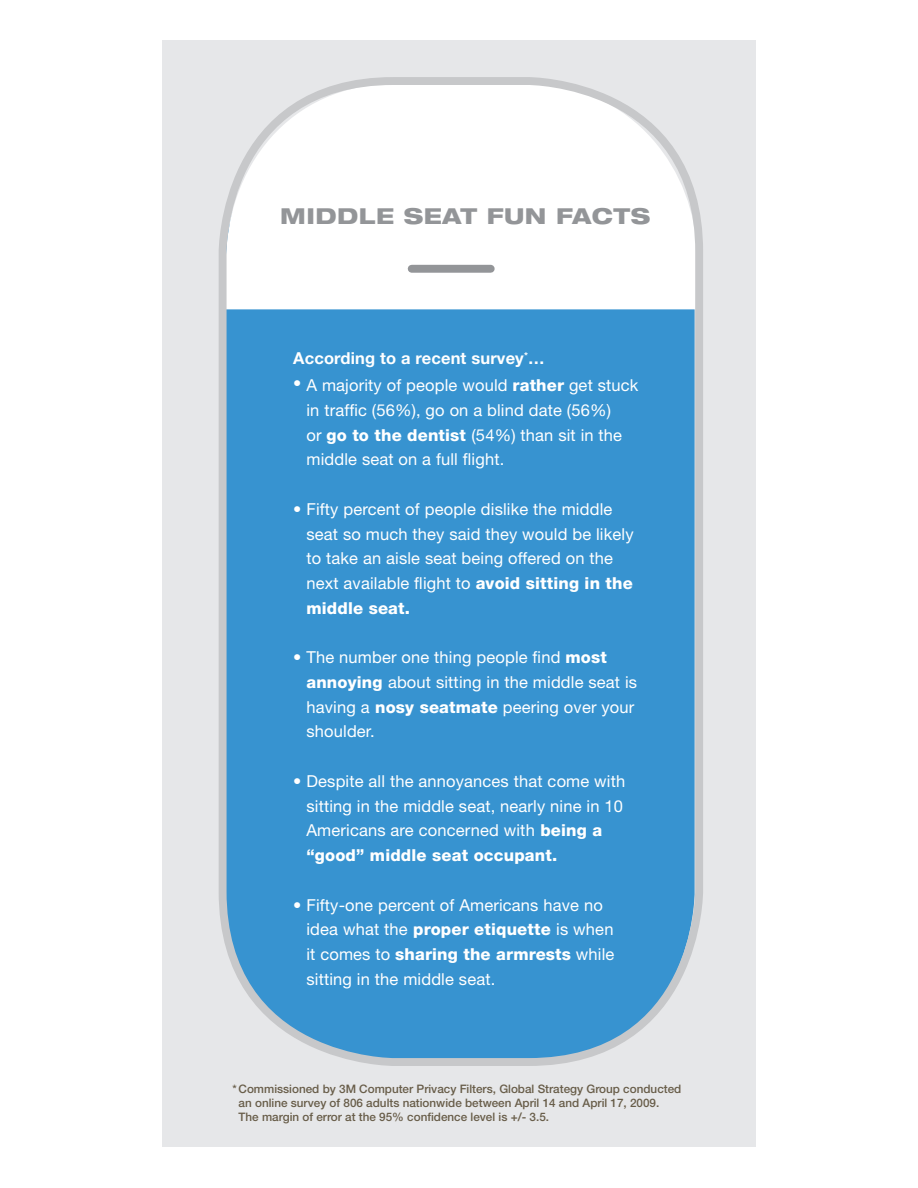
<style>
.page{position:relative;width:918px;height:1188px;background:#fff}
.page>*{position:absolute;margin:0;border:0;box-sizing:border-box;transform-origin:0 0}
.t1{font:800 expanded 22.05px "Helvetica Neue";letter-spacing:.025em;color:#939598}
.t2{font:16.5px/24.8px "Helvetica Neue";letter-spacing:.01em;color:#fff}
.t3{font:700 16.5px "Helvetica Neue";letter-spacing:.01em;color:#fff}
.t4{font:500 11.7px/14.1px "Helvetica Neue";color:#685d49}
.s1{font-weight:800}
</style>
<div class="page">
<div style="left:162px;top:40px;width:594px;height:1108px;background:#e6e7e9"></div>
<div style="left:224px;top:94px;width:471px;height:970px;background:#3793d0;border-radius:171px"></div>
<svg style="left:228px;top:84px;width:468px;height:225px;background:#fbfbfb"></svg>
<div style="left:219px;top:77px;width:484px;height:989px;border:8px solid #c7c8ca;border-radius:171px"></div>
<div style="left:412px;top:265px;width:79px;height:8px;background:#939598"></div>
<h1 class="t1" style="left:280px;top:202px;width:371px">MIDDLE SEAT FUN FACTS</h1>
<p class="t3" style="left:293px;top:348px;width:253px">According to a recent survey<sup>*</sup>…</p>
<p class="t2" style="left:306px;top:373px;width:334px;text-indent:-13px">• A majority of people would <span class="s1">rather</span> get stuck in traffic (56%), go on a blind date (56%)<br>or <span class="s1">go to the dentist</span> (54%) than sit in the middle seat on a full flight.</p>
<p class="t2" style="left:306px;top:496px;width:329px;text-indent:-13px">• Fifty percent of people dislike the middle seat so much they said they would be likely to take an aisle seat being offered on the next available flight to <span class="s1">avoid sitting in the middle seat.</span></p>
<p class="t2" style="left:306px;top:645px;width:332px;text-indent:-13px">• The number one thing people find <span class="s1">most annoying</span> about sitting in the middle seat is having a <span class="s1">nosy seatmate</span> peering over your shoulder.</p>
<p class="t2" style="left:306px;top:768px;width:320px;text-indent:-13px">• Despite all the annoyances that come with sitting in the middle seat, nearly nine in 10<br>Americans are concerned with <span class="s1">being a “good” middle seat occupant.</span></p>
<p class="t2" style="left:306px;top:892px;width:310px;text-indent:-13px">• Fifty-one percent of Americans have no idea what the <span class="s1">proper etiquette</span> is when it comes to <span class="s1">sharing the armrests</span> while sitting in the middle seat.</p>
<p class="t4" style="left:239px;top:1082px;width:444px;text-indent:-6px">*Commissioned by 3M Computer Privacy Filters, Global Strategy Group conducted an online survey of 806 adults nationwide between April 14 and April 17, 2009.<br>The margin of error at the 95% confidence level is +/- 3.5.</p>
</div>
